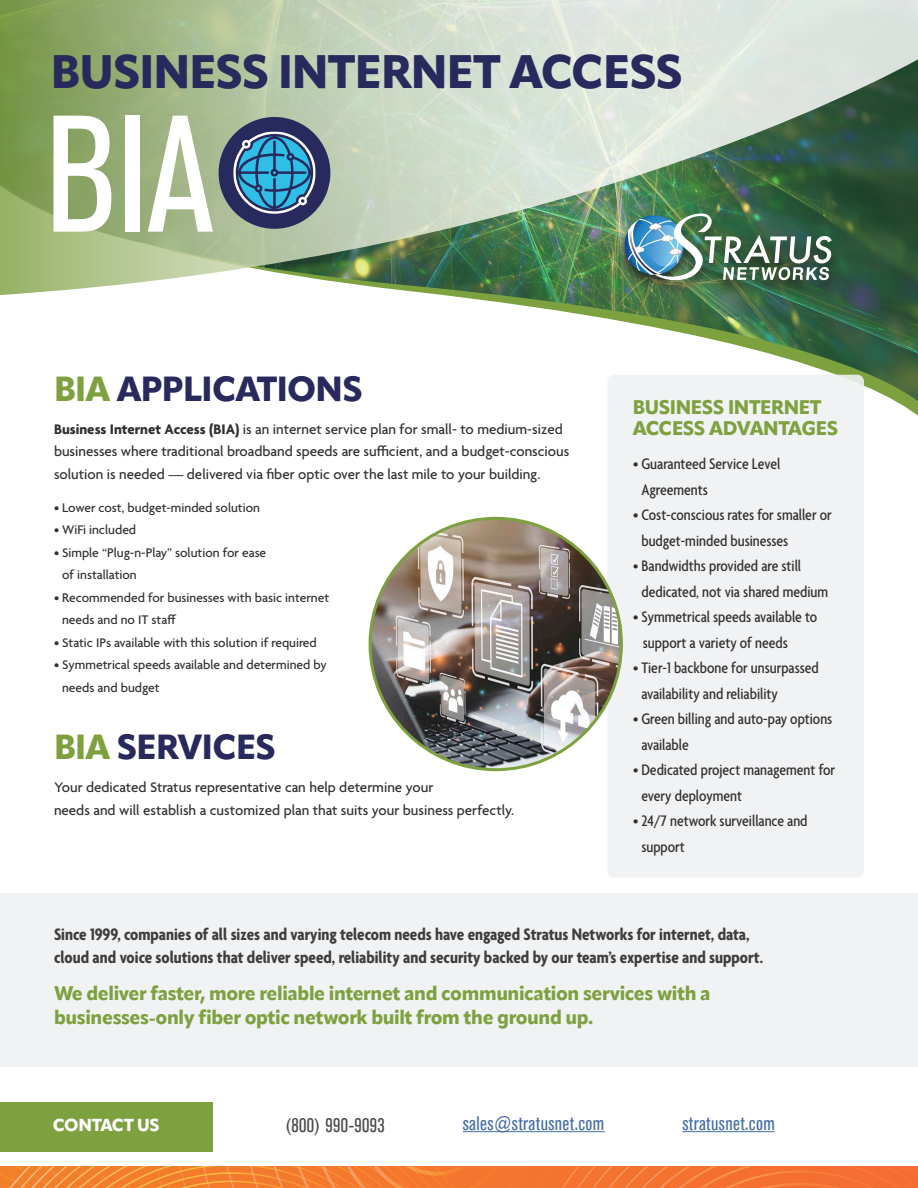
<style>
.page{position:relative;width:918px;height:1188px;background:#fff}
.page>*{position:absolute;margin:0;border:0;box-sizing:border-box;transform-origin:0 0}
.t1{font:condensed 164.4px "Akzidenz Grotesk BE";color:#fff}
.t2{font:800 46.5px "Apparat";letter-spacing:-.02em;color:#28295d}
.t3{font:800 34.5px "Apparat";letter-spacing:-.02em;color:#28295d}
.t4{font:800 19.5px/21px "Apparat";letter-spacing:-.02em;color:#7da13f}
.t5{font:condensed 19.5px "Akzidenz Grotesk BE";letter-spacing:.02em;color:#436da8}
.t6{font:condensed 19.5px "Akzidenz Grotesk BE";letter-spacing:.02em;color:#4b4c4d}
.t7{font:700 condensed 18px/22.5px "Agenda";color:#3e3e3f}
.t8{font:800 17.25px "Apparat";letter-spacing:-.025em;color:#fff}
.t9{font:500 condensed 16.5px/25.5px "Agenda";color:#312f30}
.t10{font:500 15px/22.5px "Agenda";color:#312f30}
.t11{font:500 13.5px/22.5px "Agenda";color:#312f30}
.s1{color:#7da13f}
.s2{font-weight:700}
</style>
<div class="page">
<div style="left:0;top:893px;width:918px;height:174px;background:#f0f1f2"></div>
<img style="left:451px;top:296px;width:467px;height:106px">
<hr style="left:463px;top:1131px;width:142px;height:1px;background:#436da8">
<hr style="left:682px;top:1131px;width:93px;height:1px;background:#436da8">
<div style="left:0;top:1102px;width:213px;height:50px;background:#7da13f"></div>
<svg style="left:0;top:0;width:918px;height:296px;background:#a2b798"></svg>
<div style="left:616px;top:212px;width:224px;height:85px;background:#231f20;opacity:.75"></div>
<img style="left:623px;top:213px;width:209px;height:67px">
<div style="left:607px;top:375px;width:257px;height:503px;background:#f0f1f2;border-radius:7px"></div>
<div style="left:219px;top:117px;width:111px;height:112px;background:#28295d;border-radius:50%"></div>
<svg style="left:233px;top:131px;width:83px;height:83px"></svg>
<img style="left:370px;top:518px;width:251px;height:252px;border-radius:126px">
<svg style="left:0;top:1166px;width:918px;height:22px;background:#f47b32"></svg>
<p class="t2" style="left:51px;top:43px;width:634px">BUSINESS INTERNET ACCESS</p>
<p class="t1" style="left:45px;top:84px;width:169px">BIA</p>
<p class="t3" style="left:54px;top:368px;width:310px"><span class="s1">BIA</span> APPLICATIONS</p>
<p class="t10" style="left:54px;top:419px;width:517px"><span class="s2">Business Internet Access (BIA)</span> is an internet service plan for small- to medium-sized businesses where traditional broadband speeds are sufficient, and a budget-conscious solution is needed — delivered via fiber optic over the last mile to your building.</p>
<p class="t11" style="left:54px;top:497px;width:208px">• Lower cost, budget-minded solution</p>
<p class="t11" style="left:54px;top:520px;width:84px">• WiFi included</p>
<p class="t11" style="left:62px;top:542px;width:206px;text-indent:-8px">• Simple “Plug-n-Play” solution for ease of installation</p>
<p class="t11" style="left:62px;top:587px;width:269px;text-indent:-8px">• Recommended for businesses with basic internet needs and no IT staff</p>
<p class="t11" style="left:54px;top:632px;width:264px">• Static IPs available with this solution if required</p>
<p class="t11" style="left:62px;top:655px;width:266px;text-indent:-8px">• Symmetrical speeds available and determined by needs and budget</p>
<p class="t3" style="left:54px;top:726px;width:223px"><span class="s1">BIA</span> SERVICES</p>
<p class="t10" style="left:54px;top:777px;width:462px">Your dedicated Stratus representative can help determine your<br>needs and will establish a customized plan that suits your business perfectly.</p>
<p class="t4" style="left:633px;top:396px;width:207px">BUSINESS INTERNET<br>ACCESS ADVANTAGES</p>
<p class="t9" style="left:641px;top:452px;width:140px;text-indent:-8px">• Guaranteed Service Level<br>Agreements</p>
<p class="t9" style="left:641px;top:503px;width:192px;text-indent:-8px">• Cost-conscious rates for smaller or budget-minded businesses</p>
<p class="t9" style="left:641px;top:554px;width:188px;text-indent:-8px">• Bandwidths provided are still dedicated, not via shared medium</p>
<p class="t9" style="left:643px;top:605px;width:176px;text-indent:-10px">• Symmetrical speeds available to support a variety of needs</p>
<p class="t9" style="left:641px;top:656px;width:179px;text-indent:-8px">• Tier-1 backbone for unsurpassed availability and reliability</p>
<p class="t9" style="left:641px;top:707px;width:193px;text-indent:-8px">• Green billing and auto-pay options available</p>
<p class="t9" style="left:641px;top:758px;width:195px;text-indent:-8px">• Dedicated project management for every deployment</p>
<p class="t9" style="left:641px;top:809px;width:168px;text-indent:-8px">• 24/7 network surveillance and support</p>
<p class="t7" style="left:54px;top:924px;width:711px">Since 1999, companies of all sizes and varying telecom needs have engaged Stratus Networks for internet, data, cloud and voice solutions that deliver speed, reliability and security backed by our team’s expertise and support.</p>
<p class="t4" style="left:54px;top:981px;width:658px;line-height:24px">We deliver faster, more reliable internet and communication services with a businesses-only fiber optic network built from the ground up.</p>
<p class="t8" style="left:53px;top:1114px;width:108px">CONTACT US</p>
<p class="t6" style="left:285px;top:1114px;width:101px">(800) 990-9093</p>
<p class="t5" style="left:463px;top:1113px;width:143px">sales@stratusnet.com</p>
<p class="t5" style="left:682px;top:1113px;width:94px">stratusnet.com</p>
</div>
